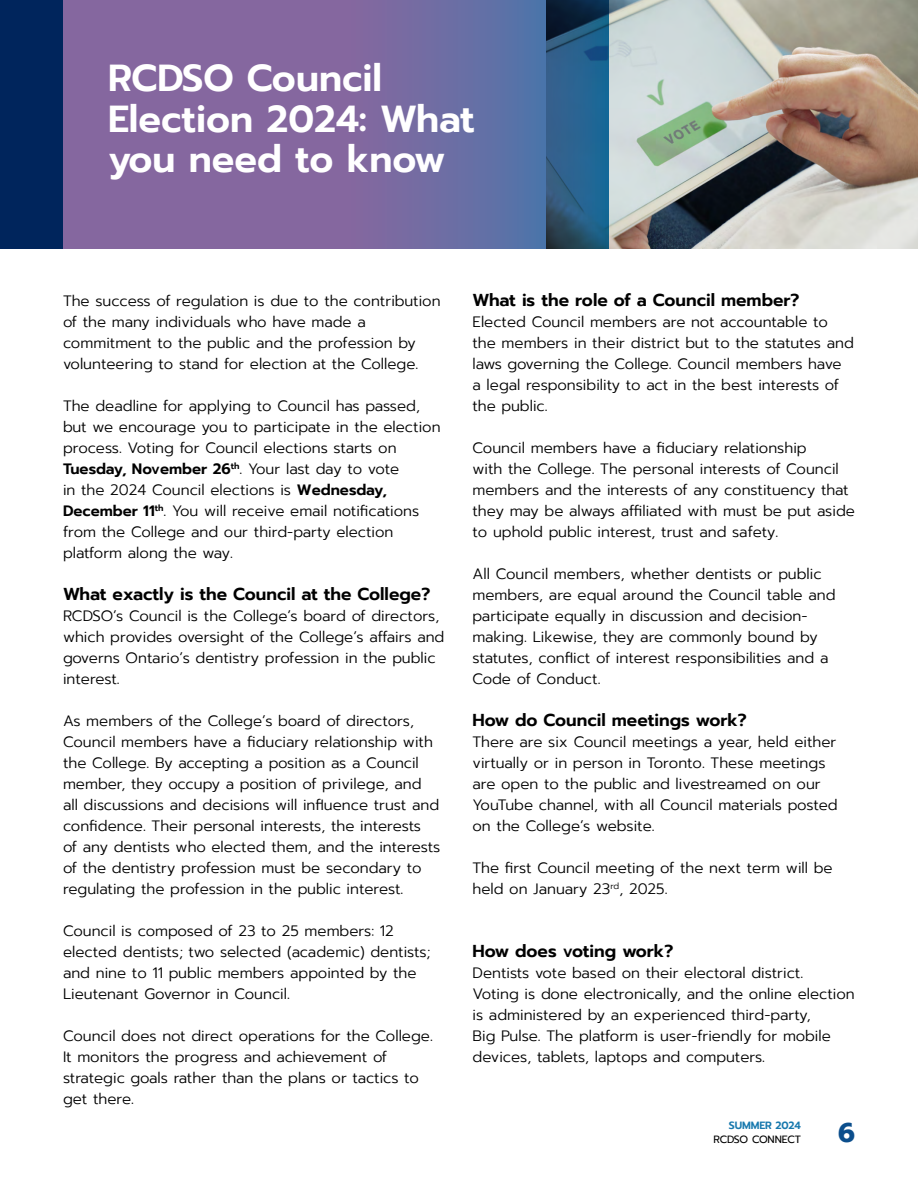
<style>
.page{position:relative;width:918px;height:1188px;background:#fff}
.page>*{position:absolute;margin:0;border:0;box-sizing:border-box;transform-origin:0 0}
.t1{font:600 37.5px/40.5px "Prompt";color:#fff}
.t2{font:700 27px "Prompt";color:#0b4e8c}
.t3{font:600 17.25px "Prompt";color:#000}
.t4{font:300 15px/21px "Prompt";color:#000}
.t5{font:10.5px "Prompt";letter-spacing:-.015em;color:#000}
.t6{font:600 10.5px "Prompt";letter-spacing:-.01em;color:#1879ae}
.s1{font-weight:600}
</style>
<div class="page">
<img style="left:609px;top:0;width:309px;height:249px">
<svg style="left:63px;top:0;width:546px;height:249px;background:#70679c"></svg>
<div style="left:0;top:0;width:63px;height:249px;background:#00255c"></div>
<h1 class="t1" style="left:108px;top:58px;width:368px">RCDSO Council<br>Election 2024: What you need to know</h1>
<p class="t4" style="left:63px;top:290px;width:379px">The success of regulation is due to the contribution of the many individuals who have made a commitment to the public and the profession by volunteering to stand for election at the College.</p>
<p class="t4" style="left:63px;top:395px;width:379px">The deadline for applying to Council has passed, but we encourage you to participate in the election process. Voting for Council elections starts on <span class="s1">Tuesday, November 26</span><sup>th</sup>. Your last day to vote<br>in the 2024 Council elections is <span class="s1">Wednesday, December 11</span><sup>th</sup>. You will receive email notifications from the College and our third-party election platform along the way.</p>
<p class="t3" style="left:63px;top:581px;width:369px">What exactly is the Council at the College?</p>
<p class="t4" style="left:63px;top:605px;width:383px">RCDSO’s Council is the College’s board of directors, which provides oversight of the College’s affairs and governs Ontario’s dentistry profession in the public interest.</p>
<p class="t4" style="left:63px;top:710px;width:379px">As members of the College’s board of directors, Council members have a fiduciary relationship with the College. By accepting a position as a Council member, they occupy a position of privilege, and all discussions and decisions will influence trust and confidence. Their personal interests, the interests<br>of any dentists who elected them, and the interests of the dentistry profession must be secondary to regulating the profession in the public interest.</p>
<p class="t4" style="left:63px;top:920px;width:369px">Council is composed of 23 to 25 members: 12 elected dentists; two selected (academic) dentists; and nine to 11 public members appointed by the Lieutenant Governor in Council.</p>
<p class="t4" style="left:63px;top:1025px;width:371px">Council does not direct operations for the College.<br>It monitors the progress and achievement of strategic goals rather than the plans or tactics to get there.</p>
<p class="t3" style="left:472px;top:287px;width:329px">What is the role of a Council member?</p>
<p class="t4" style="left:472px;top:311px;width:383px">Elected Council members are not accountable to the members in their district but to the statutes and laws governing the College. Council members have a legal responsibility to act in the best interests of the public.</p>
<p class="t4" style="left:472px;top:437px;width:384px">Council members have a fiduciary relationship<br>with the College. The personal interests of Council members and the interests of any constituency that they may be always affiliated with must be put aside to uphold public interest, trust and safety.</p>
<p class="t4" style="left:472px;top:563px;width:365px">All Council members, whether dentists or public members, are equal around the Council table and participate equally in discussion and decision&shy;making. Likewise, they are commonly bound by statutes, conflict of interest responsibilities and a Code of Conduct.</p>
<p class="t3" style="left:472px;top:707px;width:276px">How do Council meetings work?</p>
<p class="t4" style="left:472px;top:731px;width:367px">There are six Council meetings a year, held either virtually or in person in Toronto. These meetings are open to the public and livestreamed on our YouTube channel, with all Council materials posted on the College’s website.</p>
<p class="t4" style="left:472px;top:857px;width:362px">The first Council meeting of the next term will be held on January 23<sup>rd</sup>, 2025.</p>
<p class="t3" style="left:472px;top:938px;width:202px">How does voting work?</p>
<p class="t4" style="left:472px;top:962px;width:384px">Dentists vote based on their electoral district.<br>Voting is done electronically, and the online election is administered by an experienced third-party,<br>Big Pulse. The platform is user-friendly for mobile devices, tablets, laptops and computers.</p>
<p class="t6" style="left:729px;top:1118px;width:74px">SUMMER 2024</p>
<p class="t5" style="left:713px;top:1132px;width:89px">RCDSO CONNECT</p>
<h2 class="t2" style="left:838px;top:1112px;width:18px">6</h2>
</div>
